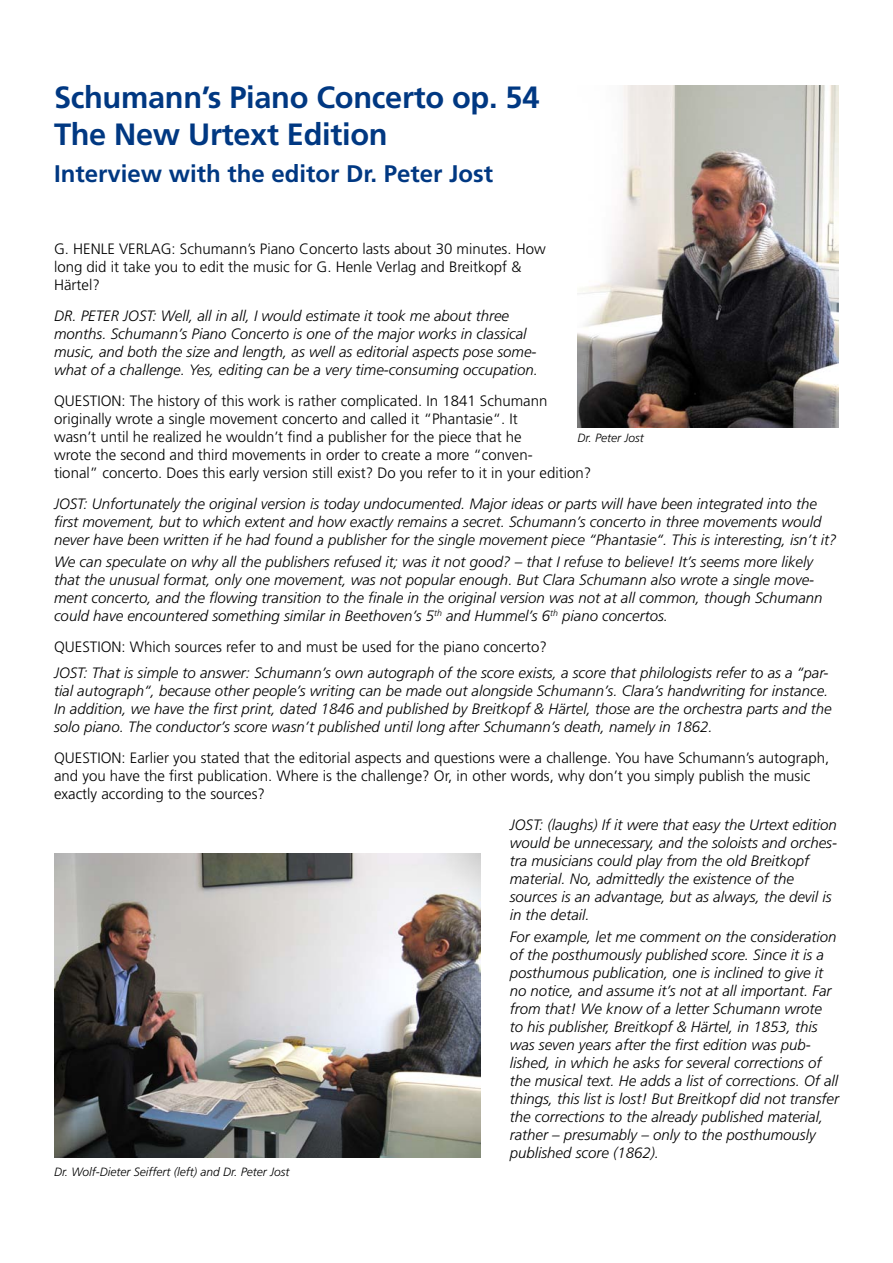
<style>
.page{position:relative;width:893px;height:1263px;background:#fff}
.page>*{position:absolute;margin:0;border:0;box-sizing:border-box;transform-origin:0 0}
.t1{font:700 30.75px/36.9px "Frutiger";letter-spacing:-.01em;color:#003882}
.t2{font:700 24px "Frutiger";color:#003882}
.t3{font:italic 300 15px/18px "Frutiger";color:#000}
.t4{font:300 15px/18px "Frutiger";color:#000}
.t5{font:italic 300 12px "Frutiger";color:#000}
</style>
<div class="page">
<img style="left:577px;top:85px;width:262px;height:343px">
<img style="left:54px;top:853px;width:426px;height:305px">
<p class="t1" style="left:54px;top:79px;width:487px">Schumann’s Piano Concerto op. 54<br>The New Urtext Edition</p>
<p class="t2" style="left:54px;top:160px;width:441px">Interview with the editor Dr. Peter Jost</p>
<p class="t4" style="left:54px;top:240px;width:493px">G. HENLE VERLAG: Schumann’s Piano Concerto lasts about 30 minutes. How long did it take you to edit the music for G. Henle Verlag and Breitkopf &amp;<br>Härtel?</p>
<p class="t3" style="left:54px;top:307px;width:486px">DR. PETER JOST: Well, all in all, I would estimate it took me about three months. Schumann’s Piano Concerto is one of the major works in classical music, and both the size and length, as well as editorial aspects pose some&shy;what of a challenge. Yes, editing can be a very time-consuming occupation.</p>
<p class="t4" style="left:54px;top:392px;width:539px">QUESTION: The history of this work is rather complicated. In 1841 Schumann originally wrote a single movement concerto and called it “Phantasie“. It<br>wasn’t until he realized he wouldn’t find a publisher for the piece that he<br>wrote the second and third movements in order to create a more “conven-<br>tional” concerto. Does this early version still exist? Do you refer to it in your edition?</p>
<p class="t3" style="left:54px;top:495px;width:784px">JOST: Unfortunately the original version is today undocumented. Major ideas or parts will have been integrated into the first movement, but to which extent and how exactly remains a secret. Schumann’s concerto in three movements would never have been written if he had found a publisher for the single movement piece “Phantasie“. This is interesting, isn’t it?</p>
<p class="t3" style="left:54px;top:553px;width:770px">We can speculate on why all the publishers refused it; was it not good? – that I refuse to believe! It’s seems more likely that the unusual format, only one movement, was not popular enough. But Clara Schumann also wrote a single move&shy;ment concerto, and the flowing transition to the finale in the original version was not at all common, though Schumann could have encountered something similar in Beethoven’s 5<sup>th</sup> and Hummel’s 6<sup>th</sup> piano concertos.</p>
<p class="t4" style="left:54px;top:638px;width:494px">QUESTION: Which sources refer to and must be used for the piano concerto?</p>
<p class="t3" style="left:54px;top:664px;width:779px">JOST: That is simple to answer: Schumann’s own autograph of the score exists, a score that philologists refer to as a “par&shy;tial autograph“, because other people’s writing can be made out alongside Schumann’s. Clara’s handwriting for instance.<br>In addition, we have the first print, dated 1846 and published by Breitkopf &amp; Härtel, those are the orchestra parts and the solo piano. The conductor’s score wasn’t published until long after Schumann’s death, namely in 1862.</p>
<p class="t4" style="left:54px;top:749px;width:777px">QUESTION: Earlier you stated that the editorial aspects and questions were a challenge. You have Schumann’s autograph, and you have the first publication. Where is the challenge? Or, in other words, why don’t you simply publish the music exactly according to the sources?</p>
<p class="t3" style="left:510px;top:816px;width:329px">JOST: (laughs) If it were that easy the Urtext edition would be unnecessary, and the soloists and orches&shy;tra musicians could play from the old Breitkopf material. No, admittedly the existence of the sources is an advantage, but as always, the devil is in the detail.</p>
<p class="t3" style="left:510px;top:928px;width:331px">For example, let me comment on the consideration of the posthumously published score. Since it is a posthumous publication, one is inclined to give it no notice, and assume it’s not at all important. Far from that! We know of a letter Schumann wrote to his publisher, Breitkopf &amp; Härtel, in 1853, this was seven years after the first edition was pub&shy;lished, in which he asks for several corrections of the musical text. He adds a list of corrections. Of all things, this list is lost! But Breitkopf did not transfer the corrections to the already published material, rather – presumably – only to the posthumously published score (1862).</p>
<p class="t5" style="left:577px;top:431px;width:68px">Dr. Peter Jost</p>
<p class="t5" style="left:54px;top:1165px;width:237px">Dr. Wolf-Dieter Seiffert (left) and Dr. Peter Jost</p>
</div>
